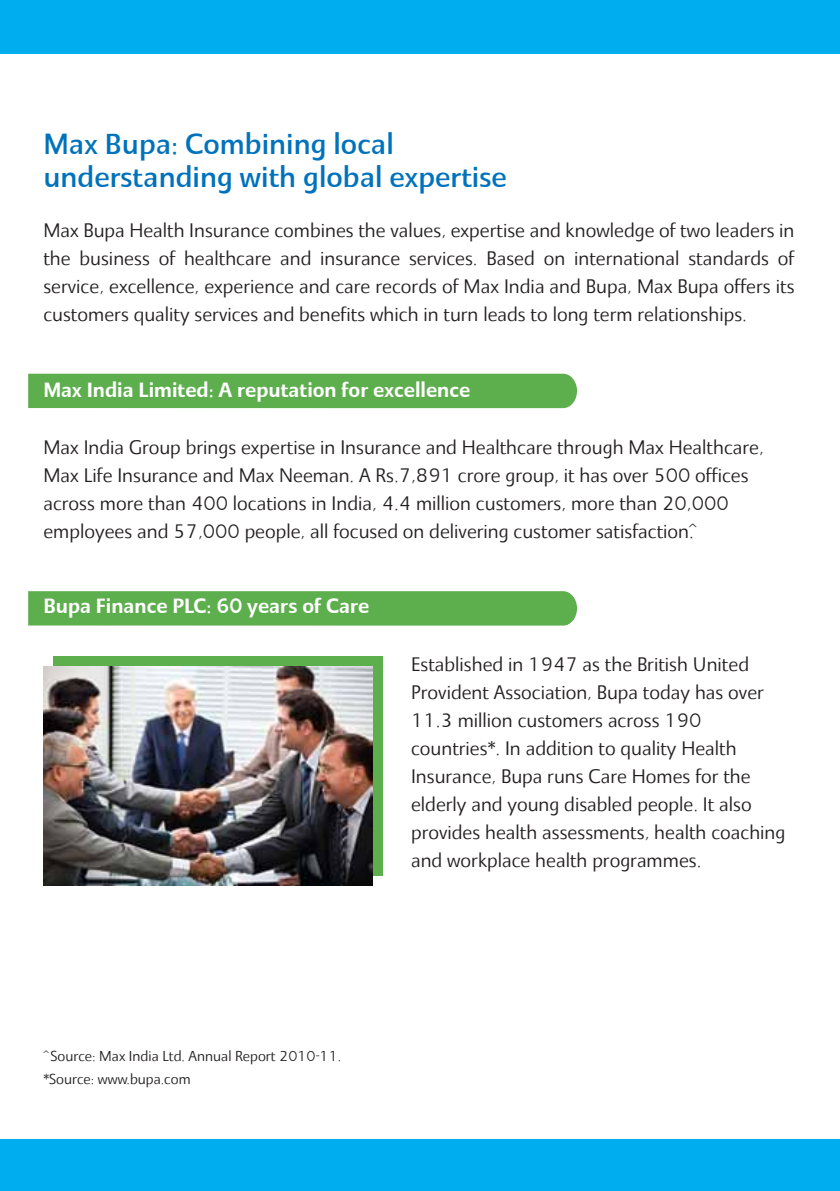
<style>
.page{position:relative;width:840px;height:1191px;background:#fff}
.page>*{position:absolute;margin:0;border:0;box-sizing:border-box;transform-origin:0 0}
.t1{font:500 28px/33.6px "BUPA Quanta";color:#0072bc}
.t2{font:700 20px "BUPA Quanta";color:#fff}
.t3{font:19px/28px "BUPA Quanta Text";color:#231f20}
.t4{font:14px/23px "BUPA Quanta Text";color:#231f20}
</style>
<div class="page">
<div style="left:0;top:0;width:839px;height:54px;background:#00aeef"></div>
<div style="left:0;top:1140px;width:839px;height:51px;background:#00aeef"></div>
<div style="left:53px;top:656px;width:329px;height:220px;background:#5dae4d"></div>
<img style="left:43px;top:666px;width:329px;height:219px">
<div style="left:28px;top:374px;width:548px;height:34px;background:#5dae4d"></div>
<div style="left:28px;top:591px;width:548px;height:34px;background:#5dae4d"></div>
<h1 class="t1" style="left:43px;top:126px;width:465px">Max Bupa: Combining local understanding with global expertise</h1>
<p class="t3" style="left:43px;top:216px;width:752px;text-align:justify">Max Bupa Health Insurance combines the values, expertise and knowledge of two leaders in the business of healthcare and insurance services. Based on international standards of service, excellence, experience and care records of Max India and Bupa, Max Bupa offers its customers quality services and benefits which in turn leads to long term relationships.</p>
<p class="t2" style="left:43px;top:377px;width:428px">Max India Limited: A reputation for excellence</p>
<p class="t3" style="left:43px;top:433px;width:721px">Max India Group brings expertise in Insurance and Healthcare through Max Healthcare, Max Life Insurance and Max Neeman. A Rs.7,891 crore group, it has over 500 offices across more than 400 locations in India, 4.4 million customers, more than 20,000 employees and 57,000 people, all focused on delivering customer satisfaction^.</p>
<p class="t2" style="left:43px;top:593px;width:327px">Bupa Finance PLC: 60 years of Care</p>
<p class="t3" style="left:411px;top:650px;width:375px">Established in 1947 as the British United Provident Association, Bupa today has over 11.3 million customers across 190 countries*. In addition to quality Health Insurance, Bupa runs Care Homes for the elderly and young disabled people. It also provides health assessments, health coaching and workplace health programmes.</p>
<p class="t4" style="left:43px;top:1043px;width:299px">^ Source: Max India Ltd. Annual Report 2010-11. *Source: www.bupa.com</p>
</div>
